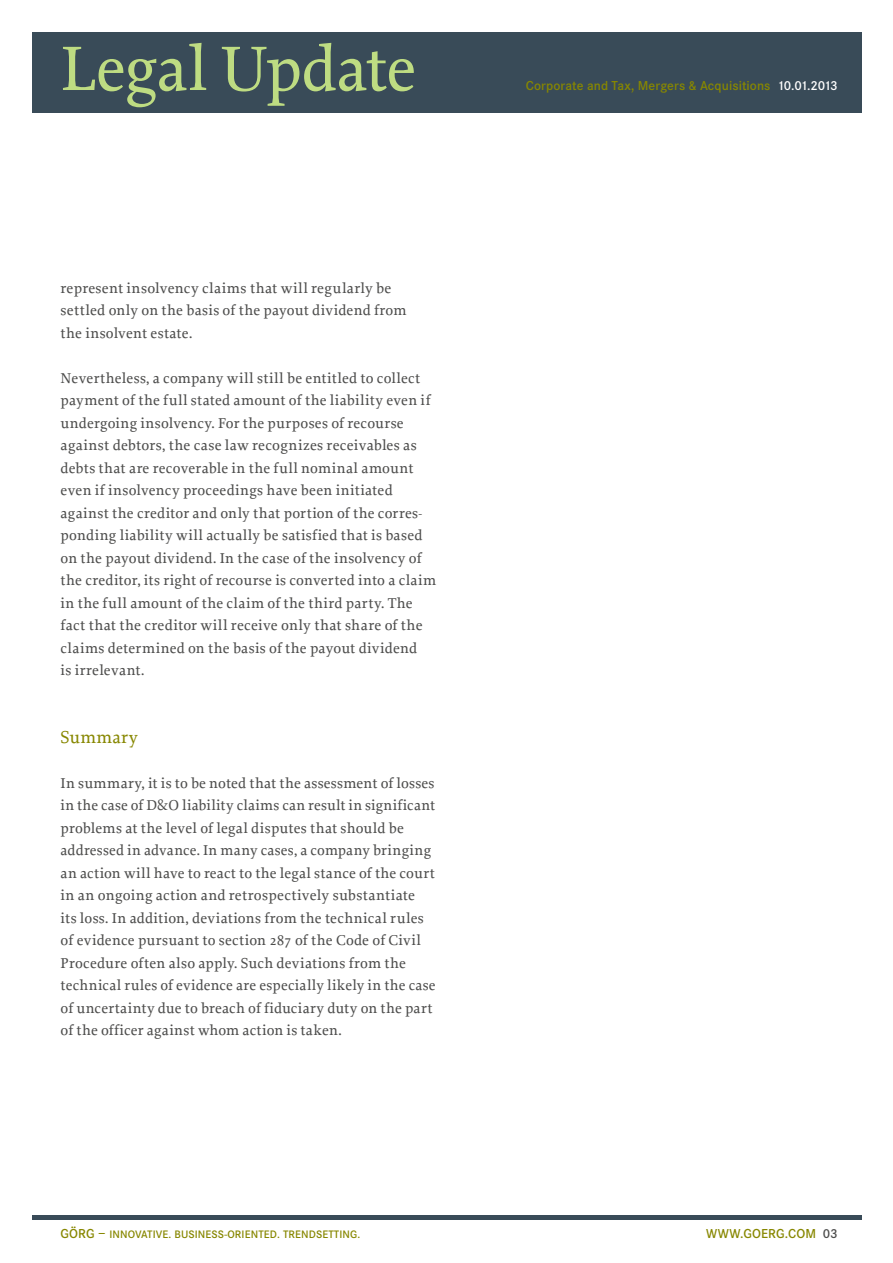
<style>
.page{position:relative;width:893px;height:1263px;background:#fff}
.page>*{position:absolute;margin:0;border:0;box-sizing:border-box;transform-origin:0 0}
.t1{font:500 66px "Proforma";letter-spacing:-.015em;color:#bedc82}
.t2{font:500 18px "Proforma";letter-spacing:.015em;color:#878700}
.t3{font:500 15px/22.5px "Proforma";letter-spacing:.015em;color:#4d4d4c}
.t4{font:600 13.5px "Corporate S";letter-spacing:.005em;color:#878700}
.t5{font:600 11.25px "Corporate S";letter-spacing:.01em;color:#878700}
.s1{color:#fff}
.s2{font-size:13.5px}
.s3{color:#4d4d4c}
</style>
<div class="page">
<div style="left:32px;top:1215px;width:829px;height:5px;background:#394b58"></div>
<div style="left:32px;top:32px;width:829px;height:80px;background:#394b58"></div>
<h1 class="t1" style="left:61px;top:28px;width:357px">Legal Update</h1>
<p class="t3" style="left:61px;top:276px;width:347px">represent insolvency claims that will regularly be settled only on the basis of the payout dividend from the insolvent estate.</p>
<p class="t3" style="left:61px;top:366px;width:377px">Nevertheless, a company will still be entitled to collect payment of the full stated amount of the liability even if undergoing insolvency. For the purposes of recourse against debtors, the case law recognizes receivables as debts that are recoverable in the full nominal amount even if insolvency proceedings have been initiated against the creditor and only that portion of the corres&shy;ponding liability will actually be satisfied that is based on the payout dividend. In the case of the insolvency of the creditor, its right of recourse is converted into a claim in the full amount of the claim of the third party. The fact that the creditor will receive only that share of the claims determined on the basis of the payout dividend<br>is irrelevant.</p>
<p class="t2" style="left:61px;top:726px;width:79px">Summary</p>
<p class="t3" style="left:61px;top:771px;width:377px">In summary, it is to be noted that the assessment of losses in the case of D&amp;O liability claims can result in significant problems at the level of legal disputes that should be addressed in advance. In many cases, a company bringing an action will have to react to the legal stance of the court in an ongoing action and retrospectively substantiate<br>its loss. In addition, deviations from the technical rules of evidence pursuant to section 287 of the Code of Civil Procedure often also apply. Such deviations from the technical rules of evidence are especially likely in the case of uncertainty due to breach of fiduciary duty on the part of the officer against whom action is taken.</p>
<p class="t4" style="left:526px;top:78px;width:313px">Corporate and Tax, Mergers &amp; Acquisitions <span class="s1">10.01.2013</span></p>
<p class="t5" style="left:61px;top:1227px;width:301px"><span class="s2">GÖRG –</span> INNOVATIVE. BUSINESS-ORIENTED. TRENDSETTING.</p>
<p class="t4" style="left:706px;top:1225px;width:13px">www</p>
<p class="t4" style="left:740px;top:1225px;width:99px">.goerg.com <span class="s3">03</span></p>
</div>
